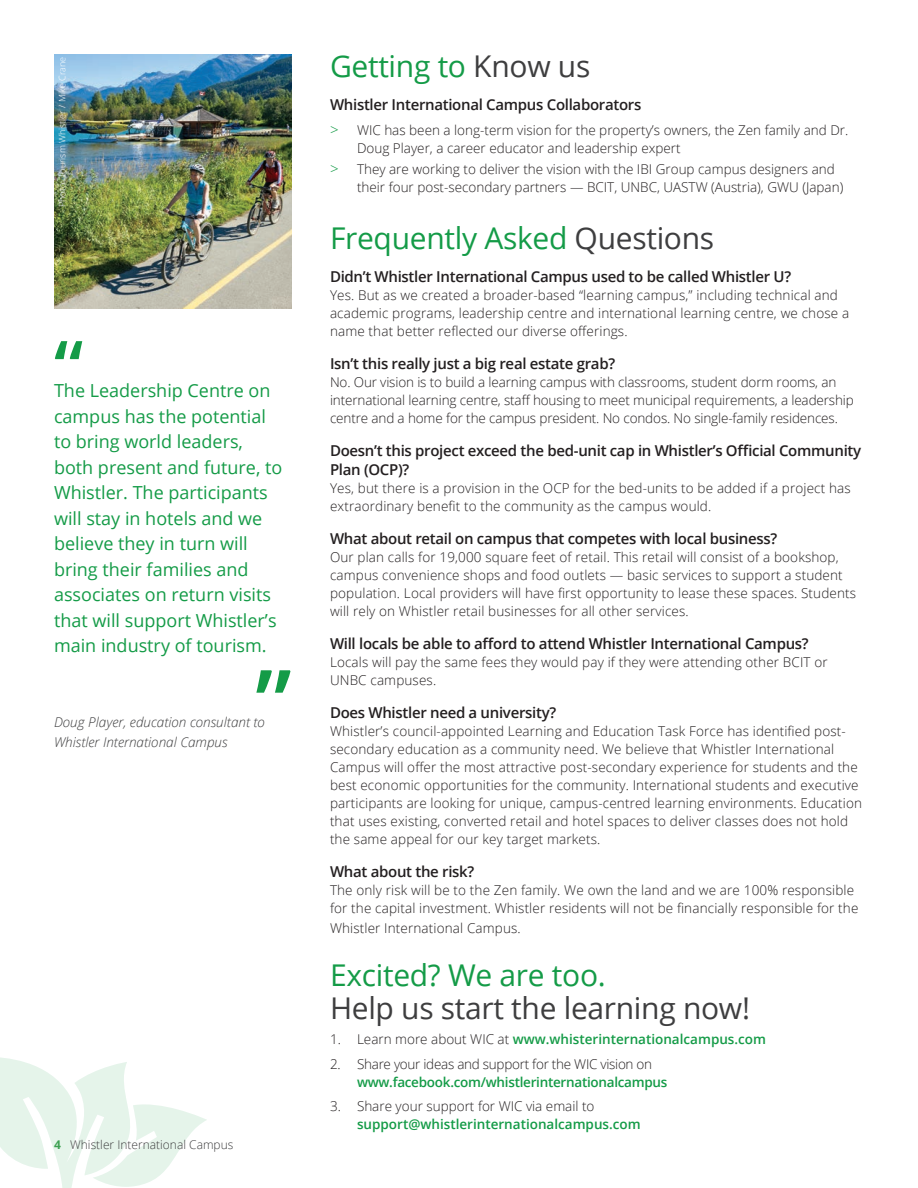
<style>
.page{position:relative;width:918px;height:1188px;background:#fff}
.page>*{position:absolute;margin:0;border:0;box-sizing:border-box;transform-origin:0 0}
.t1{font:600 91.5px "Open Sans";color:#149b47}
.t2{font:600 73.5px "Open Sans";color:#149b47}
.heading{font:30px/33px "Open Sans";letter-spacing:-.01em;color:#3e3e3f}
.heading-2{font:30px "Open Sans";letter-spacing:-.01em;color:#149b47}
.t3{font:18px/25.5px "Open Sans";color:#149b47}
.sub_head{font:600 15px/19.5px "Open Sans";letter-spacing:-.02em;color:#231f20}
.body{font:300 13.5px/18px "Open Sans";letter-spacing:.01em;color:#231f20}
.body-2{font:300 13.5px/18px "Open Sans";letter-spacing:-.01em;color:#231f20}
.t4{font:600 13.5px/18px "Open Sans";color:#149b47}
.t5{font:600 13.5px/18px "Open Sans";letter-spacing:-.02em;color:#149b47}
.t6{font:italic 300 13.5px/19.5px "Open Sans";color:#3e3e3f}
.t7{font:300 12px "Open Sans";color:#3e3e3f}
.t8{font:300 9px "Open Sans";color:#fff}
.s1{font-weight:700;color:#3ea153}
.s2{color:#3e3e3f}
.s3{font-size:15px;color:#149b47}
.s4{color:#149b47}
.s5{font-weight:300;color:#231f20}
</style>
<div class="page">
<svg style="left:0;top:1057px;width:207px;height:131px"></svg>
<img style="left:54px;top:54px;width:238px;height:255px">
<p class="t8" style="left:56px;top:207px;width:152px;rotate:-90deg">Photo: Tourism Whistler / Mike Crane</p>
<p class="t2" style="left:54px;top:317px;width:31px">“</p>
<p class="t3" style="left:54px;top:378px;width:230px">The Leadership Centre on campus has the potential to bring world leaders, both present and future, to<br>Whistler. The participants will stay in hotels and we believe they in turn will bring their families and associates on return visits that will support Whistler’s main industry of tourism.</p>
<p class="t1" style="left:255px;top:640px;width:38px">”</p>
<p class="t6" style="left:54px;top:712px;width:213px">Doug Player, education consultant to<br>Whistler International Campus</p>
<p class="t7" style="left:54px;top:1136px;width:181px"><span class="s1">4</span> Whistler International Campus</p>
<p class="heading-2" style="left:330px;top:46px;width:262px">Getting to <span class="s2">Know us</span></p>
<p class="sub_head" style="left:330px;top:94px;width:313px">Whistler International Campus Collaborators</p>
<p class="body" style="left:357px;top:120px;width:493px;text-indent:-27px"><span class="s3">&gt;</span> WIC has been a long-term vision for the property’s owners, the Zen family and Dr.<br>Doug Player, a career educator and leadership expert</p>
<p class="body" style="left:357px;top:160px;width:488px;text-indent:-27px"><span class="s3">&gt;</span> They are working to deliver the vision with the IBI Group campus designers and their four post-secondary partners — BCIT, UNBC, UASTW (Austria), GWU (Japan)</p>
<p class="heading-2" style="left:330px;top:218px;width:386px">Frequently Asked <span class="s2">Questions</span></p>
<p class="sub_head" style="left:330px;top:266px;width:463px">Didn’t Whistler International Campus used to be called Whistler U?</p>
<p class="body" style="left:330px;top:286px;width:521px">Yes. But as we created a broader-based “learning campus,” including technical and academic programs, leadership centre and international learning centre, we chose a name that better reflected our diverse offerings.</p>
<p class="sub_head" style="left:330px;top:353px;width:287px">Isn’t this really just a big real estate grab?</p>
<p class="body-2" style="left:330px;top:373px;width:525px">No. Our vision is to build a learning campus with classrooms, student dorm rooms, an international learning centre, staff housing to meet municipal requirements, a leadership centre and a home for the campus president. No condos. No single-family residences.</p>
<p class="sub_head" style="left:330px;top:440px;width:533px">Doesn’t this project exceed the bed-unit cap in Whistler’s Official Community<br>Plan (OCP)?</p>
<p class="body" style="left:330px;top:479px;width:522px">Yes, but there is a provision in the OCP for the bed-units to be added if a project has extraordinary benefit to the community as the campus would.</p>
<p class="sub_head" style="left:330px;top:529px;width:449px">What about retail on campus that competes with local business?</p>
<p class="body" style="left:330px;top:548px;width:528px">Our plan calls for 19,000 square feet of retail. This retail will consist of a bookshop, campus convenience shops and food outlets — basic services to support a student population. Local providers will have first opportunity to lease these spaces. Students will rely on Whistler retail businesses for all other services.</p>
<p class="sub_head" style="left:330px;top:634px;width:480px">Will locals be able to afford to attend Whistler International Campus?</p>
<p class="body" style="left:330px;top:653px;width:499px">Locals will pay the same fees they would pay if they were attending other BCIT or<br>UNBC campuses.</p>
<p class="sub_head" style="left:330px;top:703px;width:228px">Does Whistler need a university?</p>
<p class="body" style="left:330px;top:722px;width:534px">Whistler’s council-appointed Learning and Education Task Force has identified post&shy;secondary education as a community need. We believe that Whistler International Campus will offer the most attractive post-secondary experience for students and the best economic opportunities for the community. International students and executive participants are looking for unique, campus-centred learning environments. Education that uses existing, converted retail and hotel spaces to deliver classes does not hold the same appeal for our key target markets.</p>
<p class="sub_head" style="left:330px;top:862px;width:146px">What about the risk?</p>
<p class="body" style="left:330px;top:881px;width:530px">The only risk will be to the Zen family. We own the land and we are 100% responsible for the capital investment. Whistler residents will not be financially responsible for the</p>
<p class="body" style="left:330px;top:919px;width:192px">Whistler International Campus.</p>
<p class="heading" style="left:330px;top:958px;width:422px"><span class="s4">Excited? We are too.<br></span>Help us start the learning now!</p>
<p class="t4" style="left:330px;top:1030px;width:438px"><span class="s5">1. Learn more about WIC at</span> www.whisterinternationalcampus.com</p>
<p class="t5" style="left:357px;top:1055px;width:312px;text-indent:-27px"><span class="s5">2. Share your ideas and support for the WIC vision on </span>www.facebook.com/whistlerinternationalcampus</p>
<p class="t4" style="left:357px;top:1097px;width:285px;text-indent:-27px"><span class="s5">3. Share your support for WIC via email to </span>support@whistlerinternationalcampus.com</p>
</div>
